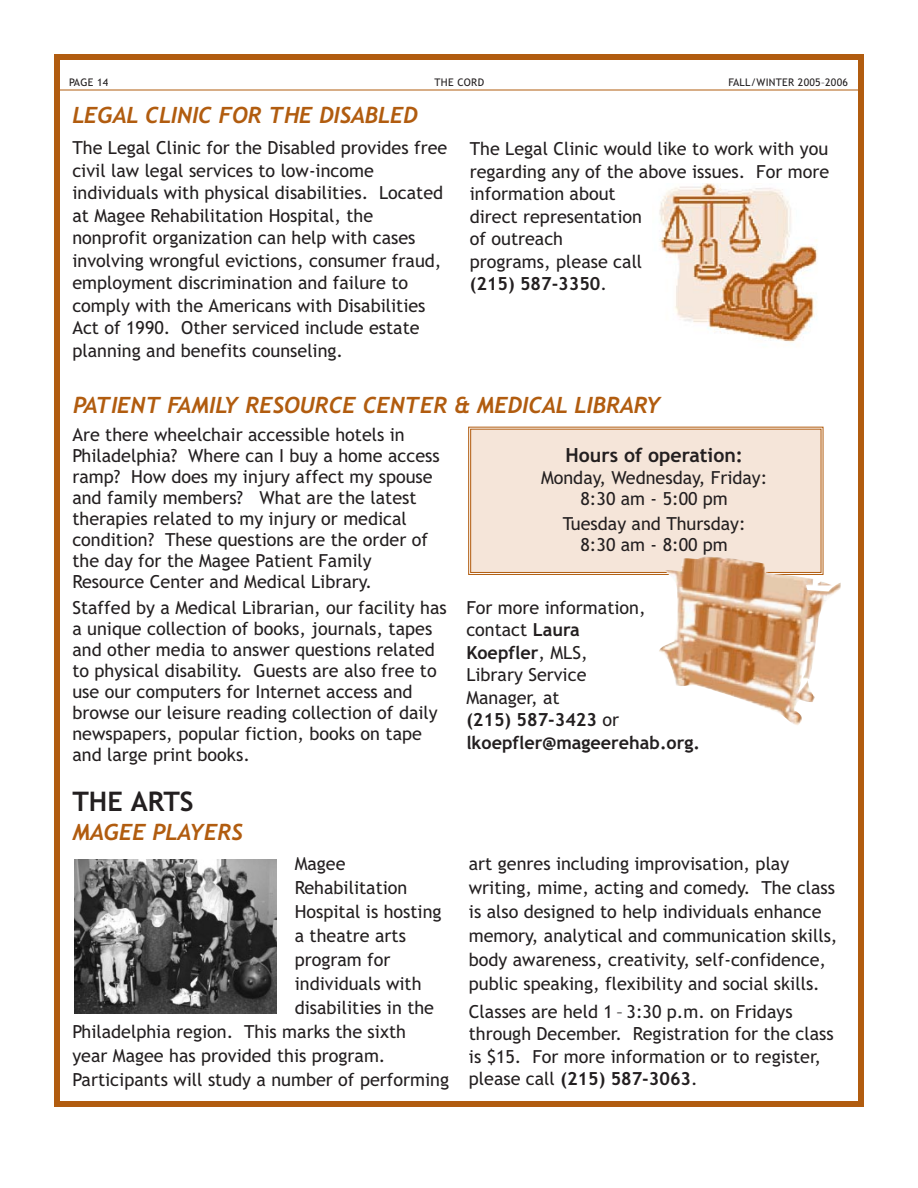
<style>
.page{position:relative;width:918px;height:1188px;background:#fff}
.page>*{position:absolute;margin:0;border:0;box-sizing:border-box;transform-origin:0 0}
.t1{font:700 27px "Trebuchet MS";color:#231f20}
.t2{font:italic 700 22.5px "Trebuchet";color:#b15c0f}
.t3{font:700 19.5px "Trebuchet MS";color:#231f20}
.t4{font:18px/22.5px "Trebuchet MS";color:#231f20}
.t5{font:10.5px "Trebuchet MS";letter-spacing:.025em;color:#231f20}
.s1{font-weight:700}
</style>
<div class="page">
<div style="left:468px;top:426px;width:356px;height:149px;background:#f5e5d9"></div>
<div style="left:54px;top:54px;width:810px;height:1053px;border:6px solid #b15c0f"></div>
<hr style="left:54px;top:90px;width:808px;height:1px;background:#b15c0f">
<img style="left:659px;top:183px;width:159px;height:160px">
<img style="left:74px;top:859px;width:203px;height:155px">
<img style="left:659px;top:556px;width:182px;height:169px">
<p class="t5" style="left:69px;top:78px;width:41px">PAGE 14</p>
<p class="t5" style="left:435px;top:78px;width:51px">THE CORD</p>
<p class="t5" style="left:728px;top:78px;width:121px">FALL/WINTER 2005–2006</p>
<p class="t2" style="left:72px;top:102px;width:347px">LEGAL CLINIC FOR THE DISABLED</p>
<p class="t4" style="left:72px;top:138px;width:376px">The Legal Clinic for the Disabled provides free civil law legal services to low-income individuals with physical disabilities. Located at Magee Rehabilitation Hospital, the nonprofit organization can help with cases involving wrongful evictions, consumer fraud, employment discrimination and failure to comply with the Americans with Disabilities Act of 1990. Other serviced include estate planning and benefits counseling.</p>
<p class="t4" style="left:470px;top:139px;width:361px">The Legal Clinic would like to work with you regarding any of the above issues. For more information about<br>direct representation<br>of outreach<br>programs, please call<br><span class="s1">(215) 587-3350</span>.</p>
<p class="t2" style="left:73px;top:392px;width:589px">PATIENT FAMILY RESOURCE CENTER &amp; MEDICAL LIBRARY</p>
<p class="t4" style="left:72px;top:426px;width:369px;line-height:21px">Are there wheelchair accessible hotels in Philadelphia? Where can I buy a home access ramp? How does my injury affect my spouse and family members? What are the latest therapies related to my injury or medical condition? These questions are the order of the day for the Magee Patient Family Resource Center and Medical Library.</p>
<p class="t4" style="left:72px;top:598px;width:376px;line-height:21px">Staffed by a Medical Librarian, our facility has a unique collection of books, journals, tapes and other media to answer questions related to physical disability. Guests are also free to use our computers for Internet access and browse our leisure reading collection of daily newspapers, popular fiction, books on tape and large print books.</p>
<h1 class="t1" style="left:72px;top:791px;width:123px">THE ARTS</h1>
<p class="t2" style="left:72px;top:819px;width:172px">MAGEE PLAYERS</p>
<p class="t4" style="left:295px;top:854px;width:52px">Magee</p>
<p class="t4" style="left:295px;top:878px;width:114px">Rehabilitation</p>
<p class="t4" style="left:295px;top:902px;width:148px">Hospital is hosting</p>
<p class="t4" style="left:295px;top:926px;width:113px">a theatre arts</p>
<p class="t4" style="left:295px;top:950px;width:97px">program for</p>
<p class="t4" style="left:295px;top:974px;width:128px">individuals with</p>
<p class="t4" style="left:295px;top:998px;width:141px">disabilities in the</p>
<p class="t4" style="left:72px;top:1022px;width:335px">Philadelphia region. This marks the sixth</p>
<p class="t4" style="left:72px;top:1046px;width:315px">year Magee has provided this program.</p>
<p class="t4" style="left:72px;top:1070px;width:378px">Participants will study a number of performing</p>
<p class="t3" style="left:566px;top:447px;width:179px">Hours of operation:</p>
<p class="t4" style="left:541px;top:468px;width:228px;line-height:21px;text-align:center">Monday, Wednesday, Friday:<br>8:30 am - 5:00 pm</p>
<p class="t4" style="left:563px;top:515px;width:184px;line-height:21px;text-align:center">Tuesday and Thursday:<br>8:30 am - 8:00 pm</p>
<p class="t4" style="left:466px;top:598px;width:235px">For more information, contact <span class="s1">Laura<br>Koepfler</span>, MLS,<br>Library Service<br>Manager, at<br><span class="s1">(215) 587-3423</span> or <span class="s1">lkoepfler@mageerehab.org.</span></p>
<p class="t4" style="left:469px;top:853px;width:370px;line-height:24px">art genres including improvisation, play writing, mime, acting and comedy. The class is also designed to help individuals enhance memory, analytical and communication skills, body awareness, creativity, self-confidence, public speaking, flexibility and social skills.</p>
<p class="t4" style="left:469px;top:1002px;width:366px">Classes are held 1 – 3:30 p.m. on Fridays through December. Registration for the class is $15. For more information or to register, please call <span class="s1">(215) 587-3063</span>.</p>
</div>
